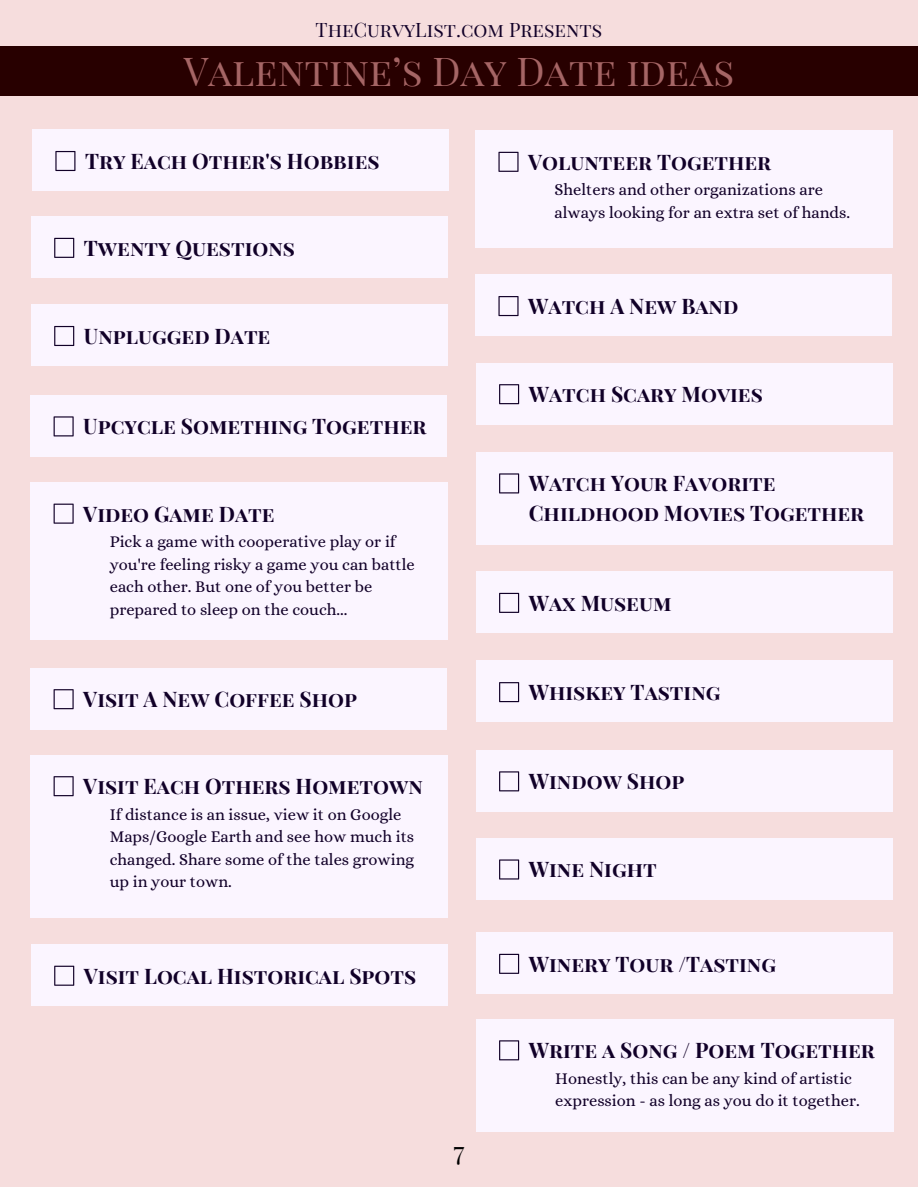
<style>
.page{position:relative;width:918px;height:1188px;background:#fff}
.page>*{position:absolute;margin:0;border:0;box-sizing:border-box;transform-origin:0 0}
.t1{font:39px "Playfair Display SC";color:#a56565}
.t2{font:27px "Playfair Display SC";color:#000}
.t3{font:700 21px/29.2px "Playfair Display SC";color:#110028}
.t4{font:19.5px "Playfair Display SC";color:#110028}
.t5{font:16.5px/22.5px "Alice";color:#110028}
</style>
<div class="page">
<div style="left:0;top:0;width:918px;height:1187px;background:#f6dddd"></div>
<div style="left:0;top:46px;width:918px;height:49px;background:#280000"></div>
<div style="left:31px;top:668px;width:416px;height:61px;background:#fbf5ff"></div>
<svg style="left:54px;top:689px;width:20px;height:20px"></svg>
<div style="left:31px;top:755px;width:417px;height:163px;background:#fbf5ff"></div>
<svg style="left:54px;top:776px;width:20px;height:20px"></svg>
<div style="left:31px;top:482px;width:417px;height:158px;background:#fbf5ff"></div>
<svg style="left:54px;top:504px;width:20px;height:20px"></svg>
<div style="left:31px;top:945px;width:417px;height:61px;background:#fbf5ff"></div>
<svg style="left:54px;top:966px;width:20px;height:20px"></svg>
<div style="left:32px;top:130px;width:417px;height:61px;background:#fbf5ff"></div>
<svg style="left:55px;top:151px;width:20px;height:20px"></svg>
<div style="left:31px;top:217px;width:417px;height:61px;background:#fbf5ff"></div>
<svg style="left:54px;top:238px;width:20px;height:20px"></svg>
<div style="left:31px;top:305px;width:417px;height:61px;background:#fbf5ff"></div>
<svg style="left:54px;top:326px;width:20px;height:20px"></svg>
<div style="left:31px;top:395px;width:416px;height:61px;background:#fbf5ff"></div>
<div style="left:476px;top:275px;width:416px;height:61px;background:#fbf5ff"></div>
<svg style="left:54px;top:416px;width:20px;height:20px"></svg>
<svg style="left:498px;top:296px;width:21px;height:20px"></svg>
<div style="left:476px;top:131px;width:417px;height:117px;background:#fbf5ff"></div>
<svg style="left:498px;top:152px;width:21px;height:20px"></svg>
<div style="left:476px;top:363px;width:417px;height:61px;background:#fbf5ff"></div>
<div style="left:476px;top:572px;width:417px;height:61px;background:#fbf5ff"></div>
<div style="left:476px;top:661px;width:417px;height:61px;background:#fbf5ff"></div>
<div style="left:476px;top:750px;width:417px;height:61px;background:#fbf5ff"></div>
<div style="left:476px;top:838px;width:417px;height:61px;background:#fbf5ff"></div>
<div style="left:476px;top:933px;width:417px;height:61px;background:#fbf5ff"></div>
<svg style="left:499px;top:384px;width:20px;height:20px"></svg>
<svg style="left:499px;top:593px;width:20px;height:20px"></svg>
<svg style="left:499px;top:682px;width:20px;height:20px"></svg>
<svg style="left:499px;top:771px;width:20px;height:20px"></svg>
<svg style="left:499px;top:859px;width:20px;height:21px"></svg>
<svg style="left:499px;top:954px;width:20px;height:20px"></svg>
<div style="left:476px;top:452px;width:417px;height:93px;background:#fbf5ff"></div>
<svg style="left:499px;top:473px;width:20px;height:20px"></svg>
<div style="left:476px;top:1019px;width:417px;height:113px;background:#fbf5ff"></div>
<svg style="left:499px;top:1040px;width:20px;height:20px"></svg>
<h1 class="t4" style="left:316px;top:16px;width:288px">TheCurvyList.com Presents</h1>
<p class="t1" style="left:184px;top:44px;width:552px">Valentine’s Day Date ideas</p>
<p class="t3" style="left:85px;top:146px;width:296px">Try Each Other's Hobbies</p>
<h2 class="t3" style="left:84px;top:232px;width:213px">Twenty Questions</h2>
<p class="t3" style="left:84px;top:321px;width:188px">Unplugged Date</p>
<h2 class="t3" style="left:83px;top:411px;width:345px">Upcycle Something Together</h2>
<h2 class="t3" style="left:83px;top:498px;width:193px">Video Game Date</h2>
<p class="t5" style="left:110px;top:530px;width:307px">Pick a game with cooperative play or if you're feeling risky a game you can battle each other. But one of you better be prepared to sleep on the couch...</p>
<p class="t3" style="left:83px;top:684px;width:275px">Visit A New Coffee Shop</p>
<h2 class="t3" style="left:83px;top:771px;width:341px">Visit Each Others Hometown</h2>
<p class="t5" style="left:110px;top:803px;width:306px">If distance is an issue, view it on Google Maps/Google Earth and see how much its changed. Share some of the tales growing up in your town.</p>
<h2 class="t3" style="left:84px;top:960px;width:334px">Visit Local Historical Spots</h2>
<h3 class="t2" style="left:454px;top:1132px;width:12px">7</h3>
<p class="t3" style="left:528px;top:146px;width:245px">Volunteer Together</p>
<h2 class="t5" style="left:555px;top:178px;width:297px">Shelters and other organizations are always looking for an extra set of hands.</h2>
<p class="t3" style="left:528px;top:291px;width:212px">Watch A New Band</p>
<p class="t3" style="left:529px;top:379px;width:236px">Watch Scary Movies</p>
<p class="t3" style="left:529px;top:468px;width:337px">Watch Your Favorite<br>Childhood Movies Together</p>
<h2 class="t3" style="left:529px;top:587px;width:144px">Wax Museum</h2>
<p class="t3" style="left:529px;top:677px;width:193px">Whiskey Tasting</p>
<h2 class="t3" style="left:529px;top:766px;width:157px">Window Shop</h2>
<p class="t3" style="left:529px;top:854px;width:129px">Wine Night</p>
<h2 class="t3" style="left:529px;top:948px;width:249px">Winery Tour /Tasting</h2>
<h2 class="t3" style="left:529px;top:1035px;width:348px">Write a Song / Poem Together</h2>
<p class="t5" style="left:555px;top:1067px;width:306px">Honestly, this can be any kind of artistic expression - as long as you do it together.</p>
</div>
